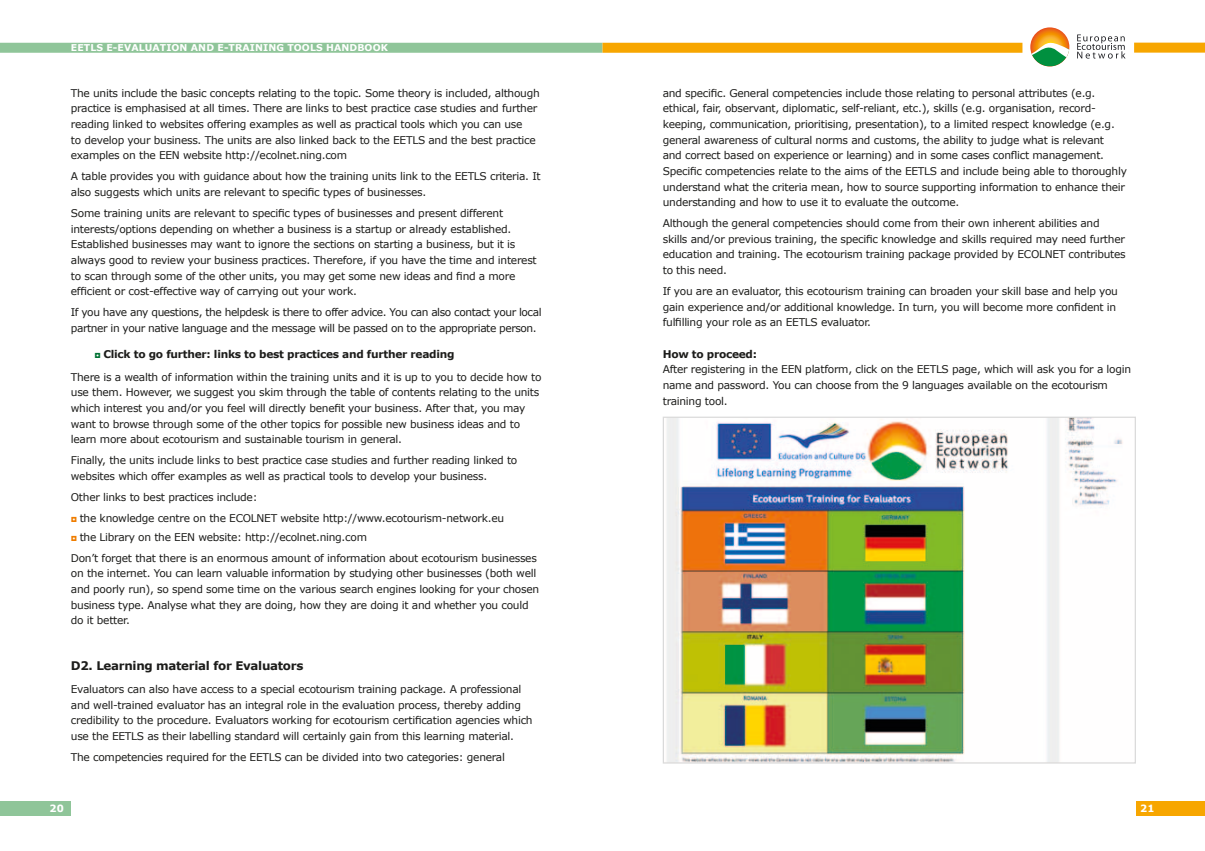
<style>
.page{position:relative;width:1205px;height:851px;background:#fff}
.page>*{position:absolute;margin:0;border:0;box-sizing:border-box;transform-origin:0 0}
.t1{font:700 11.88px "Verdana";letter-spacing:-.025em;color:#1d1d1b}
.t2{font:10.62px/15.6px "Verdana";letter-spacing:-.025em;color:#1d1d1b}
.t3{font:700 10.62px "Verdana";letter-spacing:-.025em;color:#1d1d1b}
.t4{font:700 10px "Verdana";color:#fff}
.t5{font:700 9.38px "Verdana";letter-spacing:.01em;color:#fff}
.s1{font-family:"Arial";color:#007234}
.s2{font-weight:700}
.s3{font-family:"Arial";color:#ef7d00}
</style>
<div class="page">
<img style="left:667px;top:418px;width:456px;height:343px">
<div style="left:0;top:43px;width:602px;height:10px;background:#8fc599"></div>
<div style="left:602px;top:43px;width:420px;height:10px;background:#f7a600"></div>
<div style="left:1134px;top:43px;width:71px;height:10px;background:#f7a600"></div>
<div style="left:0;top:801px;width:71px;height:14px;background:#8fc599"></div>
<div style="left:1137px;top:801px;width:68px;height:14px;background:#f7a600"></div>
<svg style="left:1077px;top:34px;width:48px;height:25px"></svg>
<svg style="left:1030px;top:27px;width:39px;height:39px"></svg>
<svg style="left:1030px;top:40px;width:39px;height:26px"></svg>
<p class="t5" style="left:71px;top:41px;width:109px">EETLS e-evaluation</p>
<p class="t5" style="left:191px;top:41px;width:105px">an d e-train ing tools</p>
<p class="t5" style="left:326px;top:41px;width:63px">HANDBOOK</p>
<p class="t2" style="left:71px;top:85px;width:470px">The units include the basic concepts relating to the topic. Some theory is included, although practice is emphasised at all times. There are links to best practice case studies and further reading linked to websites offering examples as well as practical tools which you can use<br>to develop your business. The units are also linked back to the EETLS and the best practice examples on the EEN website http://ecolnet.ning.com</p>
<p class="t2" style="left:71px;top:168px;width:471px">A table provides you with guidance about how the training units link to the EETLS criteria. It also suggests which units are relevant to specific types of businesses.</p>
<p class="t2" style="left:71px;top:205px;width:467px">Some training units are relevant to specific types of businesses and present different interests/options depending on whether a business is a startup or already established.<br>Established businesses may want to ignore the sections on starting a business, but it is always good to review your business practices. Therefore, if you have the time and interest to scan through some of the other units, you may get some new ideas and find a more efficient or cost-effective way of carrying out your work.</p>
<p class="t2" style="left:71px;top:304px;width:472px">If you have any questions, the helpdesk is there to offer advice. You can also contact your local partner in your native language and the message will be passed on to the appropriate person.</p>
<p class="t2" style="left:71px;top:342px;width:472px;line-height:22.8px;text-indent:24px"><span class="s1">◘</span> <span class="s2">Click to go further: links to best practices and further reading<br></span>There is a wealth of information within the training units and it is up to you to decide how to</p>
<p class="t2" style="left:71px;top:384px;width:470px">use them. However, we suggest you skim through the table of contents relating to the units which interest you and/or you feel will directly benefit your business. After that, you may want to browse through some of the other topics for possible new business ideas and to learn more about ecotourism and sustainable tourism in general.</p>
<p class="t2" style="left:71px;top:452px;width:448px">Finally, the units include links to best practice case studies and further reading linked to websites which offer examples as well as practical tools to develop your business.</p>
<p class="t2" style="left:71px;top:486px;width:435px;line-height:21px">Other links to best practices include:<br><span class="s3">◘</span> the knowledge centre on the ECOLNET website http://www.ecotourism-network.eu</p>
<p class="t2" style="left:71px;top:526px;width:467px;line-height:21px"><span class="s3">◘</span> the Library on the EEN website: http://ecolnet.ning.com<br>Don’t forget that there is an enormous amount of information about ecotourism businesses</p>
<p class="t2" style="left:71px;top:565px;width:470px">on the internet. You can learn valuable information by studying other businesses (both well and poorly run), so spend some time on the various search engines looking for your chosen business type. Analyse what they are doing, how they are doing it and whether you could do it better.</p>
<p class="t1" style="left:71px;top:657px;width:234px">D2. Learning material for Evaluators</p>
<p class="t2" style="left:71px;top:681px;width:463px">Evaluators can also have access to a special ecotourism training package. A professional and well-trained evaluator has an integral role in the evaluation process, thereby adding credibility to the procedure. Evaluators working for ecotourism certification agencies which use the EETLS as their labelling standard will certainly gain from this learning material.</p>
<p class="t2" style="left:71px;top:749px;width:436px">The competencies required for the EETLS can be divided into two categories: general</p>
<p class="t2" style="left:663px;top:85px;width:466px">and specific. General competencies include those relating to personal attributes (e.g. ethical, fair, observant, diplomatic, self-reliant, etc.), skills (e.g. organisation, record&shy;keeping, communication, prioritising, presentation), to a limited respect knowledge (e.g. general awareness of cultural norms and customs, the ability to judge what is relevant<br>and correct based on experience or learning) and in some cases conflict management.<br>Specific competencies relate to the aims of the EETLS and include being able to thoroughly understand what the criteria mean, how to source supporting information to enhance their understanding and how to use it to evaluate the outcome.</p>
<p class="t2" style="left:663px;top:215px;width:464px">Although the general competencies should come from their own inherent abilities and skills and/or previous training, the specific knowledge and skills required may need further education and training. The ecotourism training package provided by ECOLNET contributes to this need.</p>
<p class="t2" style="left:663px;top:283px;width:457px">If you are an evaluator, this ecotourism training can broaden your skill base and help you gain experience and/or additional knowledge. In turn, you will become more confident in fulfilling your role as an EETLS evaluator.</p>
<p class="t3" style="left:663px;top:346px;width:96px">How to proceed:</p>
<p class="t2" style="left:663px;top:361px;width:470px">After registering in the EEN platform, click on the EETLS page, which will ask you for a login name and password. You can choose from the 9 languages available on the ecotourism training tool.</p>
<p class="t4" style="left:50px;top:801px;width:16px">20</p>
<p class="t4" style="left:1140px;top:801px;width:16px">21</p>
</div>
